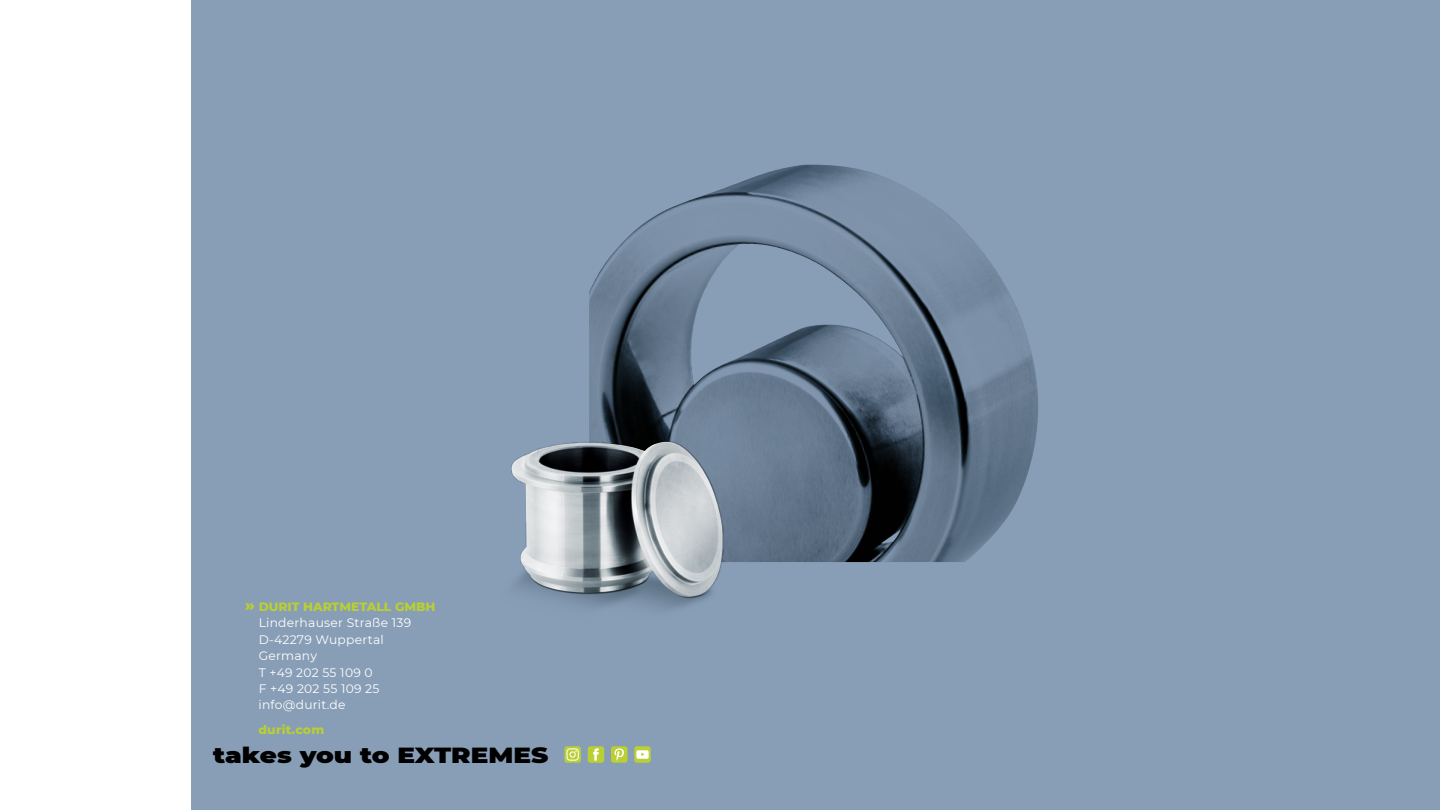
<style>
.page{position:relative;width:1440px;height:810px;background:#fff}
.page>*{position:absolute;margin:0;border:0;box-sizing:border-box;transform-origin:0 0}
.t1{font:900 21.83px "Montserrat";color:#000;scale:1.2 1}
.t2{font:12.3px/16.4px "Montserrat";letter-spacing:.02em;color:#fff}
.t3{font:800 12.3px "Montserrat";letter-spacing:.02em;color:#b9cf33}
.s1{font-weight:800;font-size:16.35px;color:#b9cf33}
.s2{font-weight:800;color:#b9cf33}
</style>
<div class="page">
<div style="left:191px;top:0;width:1249px;height:810px;background:#889eb6"></div>
<img style="left:589px;top:165px;width:449px;height:397px">
<img style="left:511px;top:424px;width:228px;height:186px">
<img style="left:512px;top:442px;width:212px;height:155px">
<div style="left:564px;top:746px;width:17px;height:17px;background:#b9cf33;border-radius:3px"></div>
<svg style="left:567px;top:748px;width:12px;height:13px"></svg>
<div style="left:588px;top:746px;width:16px;height:17px;background:#b9cf33;border-radius:3px"></div>
<svg style="left:593px;top:748px;width:6px;height:13px"></svg>
<div style="left:611px;top:746px;width:16px;height:17px;background:#b9cf33;border-radius:3px"></div>
<svg style="left:615px;top:748px;width:9px;height:13px"></svg>
<div style="left:634px;top:746px;width:17px;height:17px;background:#b9cf33;border-radius:3px"></div>
<svg style="left:636px;top:750px;width:13px;height:9px"></svg>
<p class="t2" style="left:259px;top:598px;width:178px;text-indent:-14px"><span class="s1">»</span> <span class="s2">DURIT HARTMETALL GMBH<br></span>Linderhauser Straße 139<br>D-42279 Wuppertal<br>Germany<br>T +49 202 55 109 0<br>F +49 202 55 109 25</p>
<p class="t2" style="left:258px;top:696px;width:89px">info@durit.de</p>
<p class="t3" style="left:258px;top:721px;width:67px">durit.com</p>
<h1 class="t1" style="left:213px;top:739px;width:281px">takes you to EXTREMES</h1>
</div>
